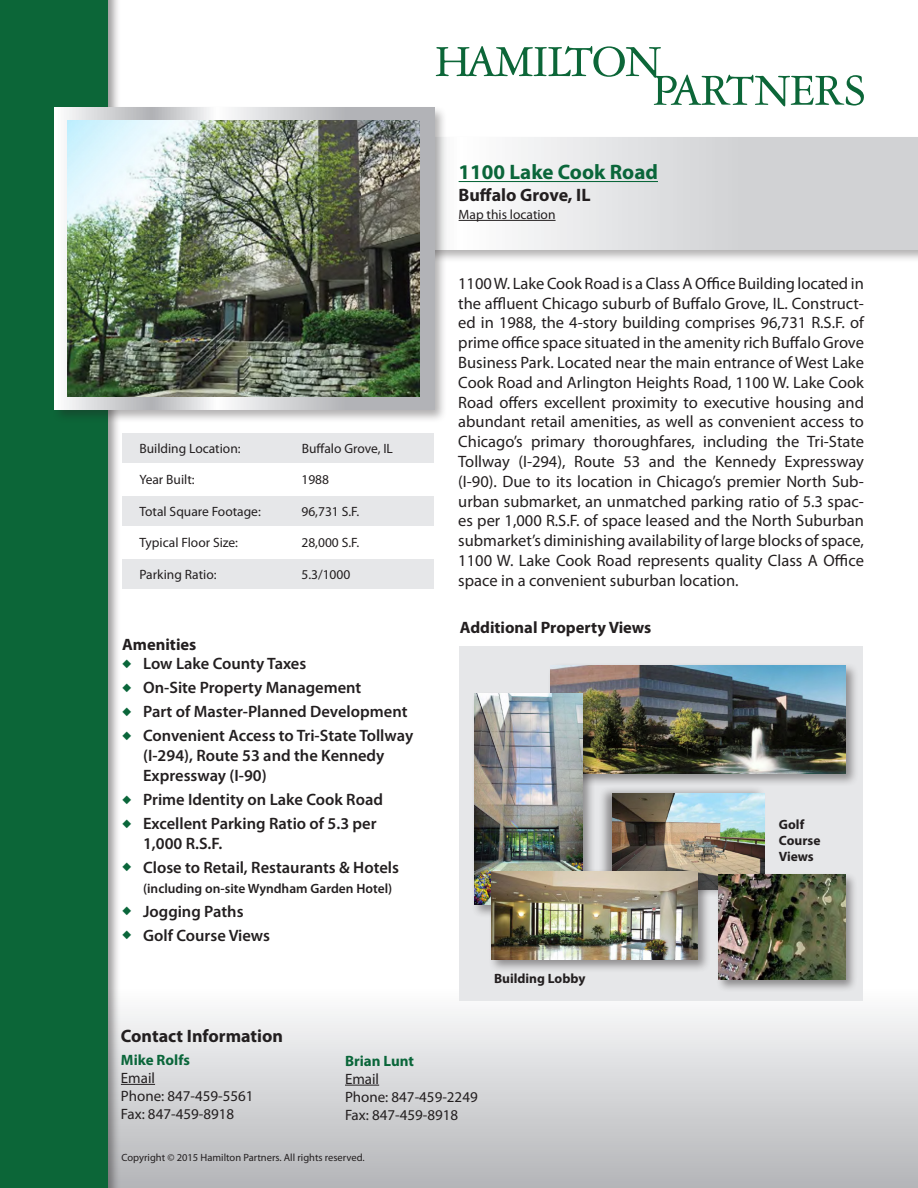
<style>
.page{position:relative;width:918px;height:1188px;background:#fff}
.page>*{position:absolute;margin:0;border:0;box-sizing:border-box;transform-origin:0 0}
.t1{font:700 21px "Myriad Pro";color:#0a663a}
.t2{font:700 18px "Myriad Pro";color:#231f20}
.t3{font:16.5px/19.8px "Myriad Pro";color:#231f20;text-align:justify}
.t4{font:600 16.5px "Myriad Pro";color:#231f20}
.t5{font:700 16.5px "Myriad Pro";color:#231f20}
.t6{font:15px "Myriad Pro";color:#231f20}
.t7{font:700 15px "Myriad Pro";color:#0a663a}
.t8{font:13.5px "Myriad Pro";color:#231f20}
.t9{font:600 13.5px "Myriad Pro";color:#231f20}
.t10{font:700 13.5px/16.2px "Myriad Pro";color:#231f20}
.t11{font:10.5px "Myriad Pro";color:#231f20}
.s1{color:#0a663a}
</style>
<div class="page">
<div style="left:122px;top:433px;width:311px;height:30px;background:#e6e7e9"></div>
<div style="left:0;top:880px;width:918px;height:308px;background:linear-gradient(to bottom,#fff,#bbbdc0)"></div>
<div style="left:104px;top:135px;width:814px;height:128px;background:#231f20;opacity:.35"></div>
<svg style="left:448px;top:138px;width:470px;height:111px"></svg>
<div style="left:0;top:0;width:121px;height:1188px;background:#231f20;opacity:.45"></div>
<div style="left:0;top:0;width:107px;height:1188px;background:#0c6638"></div>
<svg style="left:436px;top:46px;width:428px;height:60px"></svg>
<div style="left:52px;top:105px;width:396px;height:318px;background:#231f20;opacity:.35"></div>
<svg style="left:55px;top:108px;width:379px;height:301px;background:#cccecf"></svg>
<img style="left:68px;top:120px;width:352px;height:276px">
<hr style="left:459px;top:181px;width:199px;height:1px;background:#0a663a">
<hr style="left:459px;top:220px;width:97px;height:1px;background:#231f20">
<div style="left:122px;top:496px;width:311px;height:30px;background:#e6e7e9"></div>
<div style="left:122px;top:559px;width:311px;height:30px;background:#e6e7e9"></div>
<hr style="left:345px;top:1085px;width:34px;height:1px;background:#231f20">
<hr style="left:121px;top:1084px;width:34px;height:1px;background:#231f20">
<div style="left:460px;top:646px;width:403px;height:355px;background:#e6e7e9"></div>
<div style="left:547px;top:663px;width:312px;height:124px;background:#231f20;opacity:.45"></div>
<img style="left:550px;top:665px;width:295px;height:108px">
<div style="left:599px;top:785px;width:168px;height:113px;background:#231f20;opacity:.45"></div>
<img style="left:612px;top:793px;width:152px;height:96px">
<div style="left:716px;top:872px;width:142px;height:120px;background:#231f20;opacity:.45"></div>
<img style="left:719px;top:875px;width:126px;height:105px">
<div style="left:471px;top:691px;width:125px;height:227px;background:#231f20;opacity:.45"></div>
<img style="left:474px;top:694px;width:108px;height:211px">
<div style="left:489px;top:868px;width:222px;height:105px;background:#231f20;opacity:.45"></div>
<img style="left:491px;top:871px;width:207px;height:88px">
<p class="t8" style="left:139px;top:440px;width:103px">Building Location:</p>
<p class="t8" style="left:302px;top:440px;width:93px">Buffalo Grove, IL</p>
<p class="t8" style="left:139px;top:471px;width:57px">Year Built:</p>
<p class="t8" style="left:301px;top:471px;width:29px">1988</p>
<p class="t8" style="left:139px;top:503px;width:123px">Total Square Footage:</p>
<p class="t8" style="left:301px;top:503px;width:59px">96,731 S.F.</p>
<p class="t8" style="left:139px;top:534px;width:100px">Typical Floor Size:</p>
<p class="t8" style="left:301px;top:534px;width:59px">28,000 S.F.</p>
<p class="t8" style="left:139px;top:566px;width:79px">Parking Ratio:</p>
<p class="t8" style="left:301px;top:566px;width:50px">5.3/1000</p>
<p class="t5" style="left:122px;top:633px;width:76px">Amenities</p>
<p class="t4" style="left:122px;top:653px;width:186px"><span class="s1">◆</span> Low Lake County Taxes</p>
<p class="t4" style="left:122px;top:677px;width:241px"><span class="s1">◆</span> On-Site Property Management</p>
<p class="t4" style="left:122px;top:701px;width:287px"><span class="s1">◆</span> Part of Master-Planned Development</p>
<p class="t4" style="left:122px;top:725px;width:293px"><span class="s1">◆</span> Convenient Access to Tri-State Tollway</p>
<p class="t4" style="left:143px;top:745px;width:243px">(I-294), Route 53 and the Kennedy</p>
<p class="t4" style="left:143px;top:765px;width:125px">Expressway (I-90)</p>
<p class="t4" style="left:122px;top:789px;width:262px"><span class="s1">◆</span> Prime Identity on Lake Cook Road</p>
<p class="t4" style="left:122px;top:813px;width:256px"><span class="s1">◆</span> Excellent Parking Ratio of 5.3 per</p>
<p class="t4" style="left:143px;top:833px;width:81px">1,000 R.S.F.</p>
<p class="t4" style="left:122px;top:857px;width:278px"><span class="s1">◆</span> Close to Retail, Restaurants &amp; Hotels</p>
<p class="t9" style="left:143px;top:880px;width:251px">(including on-site Wyndham Garden Hotel)</p>
<p class="t4" style="left:122px;top:901px;width:123px"><span class="s1">◆</span> Jogging Paths</p>
<p class="t4" style="left:122px;top:925px;width:149px"><span class="s1">◆</span> Golf Course Views</p>
<p class="t1" style="left:459px;top:159px;width:201px">1100 Lake Cook Road</p>
<p class="t2" style="left:459px;top:183px;width:133px">Buffalo Grove, IL</p>
<p class="t8" style="left:459px;top:206px;width:98px">Map this location</p>
<p class="t3" style="left:458px;top:273px;width:407px">1100 W. Lake Cook Road is a Class A Office Building located in the affluent Chicago suburb of Buffalo Grove, IL. Construct&shy;ed in 1988, the 4-story building comprises 96,731 R.S.F. of prime office space situated in the amenity rich Buffalo Grove Business Park. Located near the main entrance of West Lake Cook Road and Arlington Heights Road, 1100 W. Lake Cook Road offers excellent proximity to executive housing and abundant retail amenities, as well as convenient access to Chicago’s primary thoroughfares, including the Tri-State Tollway (I-294), Route 53 and the Kennedy Expressway (I-90). Due to its location in Chicago’s premier North Sub&shy;urban submarket, an unmatched parking ratio of 5.3 spac&shy;es per 1,000 R.S.F. of space leased and the North Suburban submarket’s diminishing availability of large blocks of space, 1100 W. Lake Cook Road represents quality Class A Office space in a convenient suburban location.</p>
<p class="t5" style="left:460px;top:617px;width:193px">Additional Property Views</p>
<p class="t10" style="left:494px;top:970px;width:93px">Building Lobby</p>
<p class="t10" style="left:779px;top:816px;width:27px">Golf</p>
<p class="t10" style="left:779px;top:832px;width:43px">Course<br>Views</p>
<p class="t2" style="left:121px;top:1025px;width:164px">Contact Information</p>
<p class="t7" style="left:121px;top:1050px;width:70px">Mike Rolfs</p>
<p class="t6" style="left:121px;top:1069px;width:36px">Email</p>
<p class="t6" style="left:121px;top:1087px;width:134px">Phone: 847-459-5561</p>
<p class="t6" style="left:121px;top:1105px;width:115px">Fax: 847-459-8918</p>
<p class="t7" style="left:345px;top:1051px;width:71px">Brian Lunt</p>
<p class="t6" style="left:345px;top:1069px;width:36px">Email</p>
<p class="t6" style="left:345px;top:1087px;width:134px">Phone: 847-459-2249</p>
<p class="t6" style="left:345px;top:1105px;width:115px">Fax: 847-459-8918</p>
<p class="t11" style="left:122px;top:1151px;width:245px">Copyright © 2015 Hamilton Partners. All rights reserved.</p>
</div>
